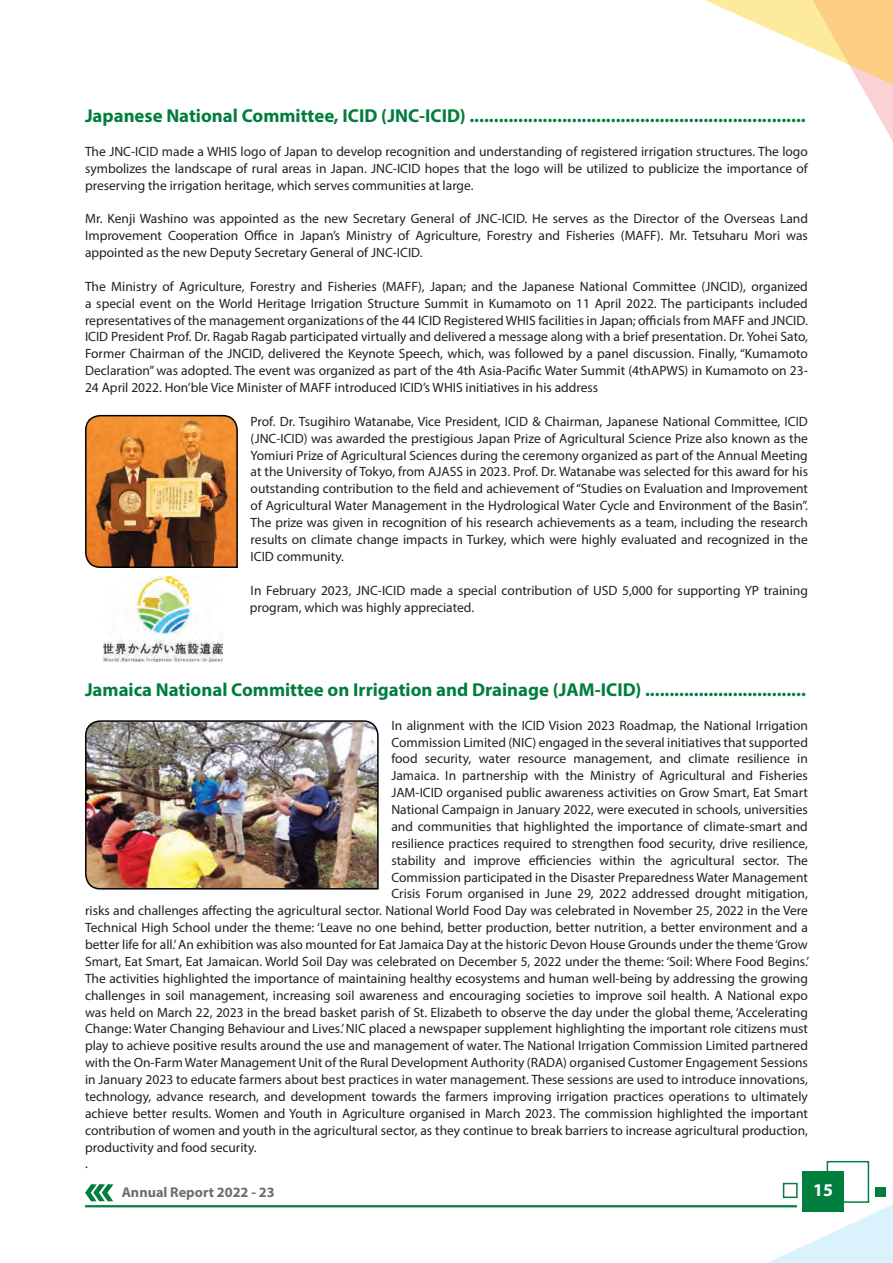
<style>
.page{position:relative;width:893px;height:1263px;background:#fff}
.page>*{position:absolute;margin:0;border:0;box-sizing:border-box;transform-origin:0 0}
.t1{font:700 18.75px "Myriad Pro";color:#007e3d}
.t2{font:700 18px "Myriad Pro";color:#fff}
.t3{font:700 14.25px "Myriad Pro";color:#6c6d70}
.t4{font:13.5px/16.8px "Myriad Pro";color:#231f20;text-align:justify}
</style>
<div class="page">
<svg style="left:694px;top:1188px;width:199px;height:75px"></svg>
<div style="left:827px;top:1161px;width:42px;height:42px;border:2px solid #007e3d"></div>
<div style="left:803px;top:1171px;width:41px;height:40px;background:#007e3d"></div>
<div style="left:875px;top:1187px;width:11px;height:10px;background:#007e3d"></div>
<div style="left:783px;top:1183px;width:15px;height:15px;border:2px solid #007e3d"></div>
<hr style="left:85px;top:1205px;width:712px;height:2px;background:#007e3d">
<svg style="left:705px;top:0;width:188px;height:142px"></svg>
<svg style="left:85px;top:1184px;width:28px;height:17px"></svg>
<img style="left:85px;top:414px;width:153px;height:154px">
<img style="left:104px;top:577px;width:119px;height:85px">
<img style="left:85px;top:720px;width:294px;height:170px">
<h1 class="t1" style="left:85px;top:104px;width:722px">Japanese National Committee, ICID (JNC-ICID) .....................................................................</h1>
<p class="t4" style="left:85px;top:143px;width:724px">The JNC-ICID made a WHIS logo of Japan to develop recognition and understanding of registered irrigation structures. The logo symbolizes the landscape of rural areas in Japan. JNC-ICID hopes that the logo will be utilized to publicize the importance of preserving the irrigation heritage, which serves communities at large.</p>
<p class="t4" style="left:85px;top:210px;width:724px">Mr. Kenji Washino was appointed as the new Secretary General of JNC-ICID. He serves as the Director of the Overseas Land Improvement Cooperation Office in Japan’s Ministry of Agriculture, Forestry and Fisheries (MAFF). Mr. Tetsuharu Mori was appointed as the new Deputy Secretary General of JNC-ICID.</p>
<p class="t4" style="left:85px;top:278px;width:724px">The Ministry of Agriculture, Forestry and Fisheries (MAFF), Japan; and the Japanese National Committee (JNCID), organized a special event on the World Heritage Irrigation Structure Summit in Kumamoto on 11 April 2022. The participants included representatives of the management organizations of the 44 ICID Registered WHIS facilities in Japan; officials from MAFF and JNCID.<br>ICID President Prof. Dr. Ragab Ragab participated virtually and delivered a message along with a brief presentation. Dr. Yohei Sato, Former Chairman of the JNCID, delivered the Keynote Speech, which, was followed by a panel discussion. Finally, “Kumamoto Declaration” was adopted. The event was organized as part of the 4th Asia-Pacific Water Summit (4thAPWS) in Kumamoto on 23- 24 April 2022. Hon’ble Vice Minister of MAFF introduced ICID’s WHIS initiatives in his address</p>
<p class="t4" style="left:251px;top:413px;width:559px">Prof. Dr. Tsugihiro Watanabe, Vice President, ICID &amp; Chairman, Japanese National Committee, ICID (JNC-ICID) was awarded the prestigious Japan Prize of Agricultural Science Prize also known as the Yomiuri Prize of Agricultural Sciences during the ceremony organized as part of the Annual Meeting at the University of Tokyo, from AJASS in 2023. Prof. Dr. Watanabe was selected for this award for his outstanding contribution to the field and achievement of “Studies on Evaluation and Improvement of Agricultural Water Management in the Hydrological Water Cycle and Environment of the Basin”.<br>The prize was given in recognition of his research achievements as a team, including the research results on climate change impacts in Turkey, which were highly evaluated and recognized in the ICID community.</p>
<p class="t4" style="left:250px;top:581px;width:560px">In February 2023, JNC-ICID made a special contribution of USD 5,000 for supporting YP training program, which was highly appreciated.</p>
<h1 class="t1" style="left:85px;top:677px;width:722px">Jamaica National Committee on Irrigation and Drainage (JAM-ICID) .................................</h1>
<p class="t4" style="left:391px;top:716px;width:418px">In alignment with the ICID Vision 2023 Roadmap, the National Irrigation</p>
<p class="t4" style="left:391px;top:733px;width:418px">Commission Limited (NIC) engaged in the several initiatives that supported</p>
<p class="t4" style="left:391px;top:750px;width:418px">food security, water resource management, and climate resilience in</p>
<p class="t4" style="left:391px;top:767px;width:418px">Jamaica. In partnership with the Ministry of Agricultural and Fisheries</p>
<p class="t4" style="left:391px;top:784px;width:418px">JAM-ICID organised public awareness activities on Grow Smart, Eat Smart</p>
<p class="t4" style="left:391px;top:801px;width:418px">National Campaign in January 2022, were executed in schools, universities</p>
<p class="t4" style="left:391px;top:818px;width:418px">and communities that highlighted the importance of climate-smart and</p>
<p class="t4" style="left:391px;top:835px;width:418px">resilience practices required to strengthen food security, drive resilience,</p>
<p class="t4" style="left:391px;top:851px;width:418px">stability and improve efficiencies within the agricultural sector. The</p>
<p class="t4" style="left:391px;top:868px;width:418px">Commission participated in the Disaster Preparedness Water Management</p>
<p class="t4" style="left:391px;top:885px;width:418px">Crisis Forum organised in June 29, 2022 addressed drought mitigation,</p>
<p class="t4" style="left:85px;top:902px;width:724px">risks and challenges affecting the agricultural sector. National World Food Day was celebrated in November 25, 2022 in the Vere</p>
<p class="t4" style="left:85px;top:919px;width:724px">Technical High School under the theme: ‘Leave no one behind, better production, better nutrition, a better environment and a</p>
<p class="t4" style="left:85px;top:936px;width:724px">better life for all.’ An exhibition was also mounted for Eat Jamaica Day at the historic Devon House Grounds under the theme ‘Grow</p>
<p class="t4" style="left:85px;top:953px;width:726px">Smart, Eat Smart, Eat Jamaican. World Soil Day was celebrated on December 5, 2022 under the theme: ‘Soil: Where Food Begins.’</p>
<p class="t4" style="left:85px;top:970px;width:724px">The activities highlighted the importance of maintaining healthy ecosystems and human well-being by addressing the growing</p>
<p class="t4" style="left:85px;top:986px;width:724px">challenges in soil management, increasing soil awareness and encouraging societies to improve soil health. A National expo</p>
<p class="t4" style="left:85px;top:1003px;width:724px">was held on March 22, 2023 in the bread basket parish of St. Elizabeth to observe the day under the global theme, ‘Accelerating</p>
<p class="t4" style="left:85px;top:1020px;width:724px">Change: Water Changing Behaviour and Lives.’ NIC placed a newspaper supplement highlighting the important role citizens must</p>
<p class="t4" style="left:85px;top:1037px;width:724px">play to achieve positive results around the use and management of water. The National Irrigation Commission Limited partnered</p>
<p class="t4" style="left:85px;top:1054px;width:724px">with the On-Farm Water Management Unit of the Rural Development Authority (RADA) organised Customer Engagement Sessions</p>
<p class="t4" style="left:85px;top:1071px;width:724px">in January 2023 to educate farmers about best practices in water management. These sessions are used to introduce innovations,</p>
<p class="t4" style="left:85px;top:1088px;width:724px">technology, advance research, and development towards the farmers improving irrigation practices operations to ultimately</p>
<p class="t4" style="left:85px;top:1105px;width:724px">achieve better results. Women and Youth in Agriculture organised in March 2023. The commission highlighted the important</p>
<p class="t4" style="left:85px;top:1121px;width:724px">contribution of women and youth in the agricultural sector, as they continue to break barriers to increase agricultural production,</p>
<p class="t4" style="left:85px;top:1138px;width:173px">productivity and food security.</p>
<p class="t4" style="left:85px;top:1155px;width:4px">.</p>
<p class="t3" style="left:122px;top:1183px;width:154px">Annual Report 2022 - 23</p>
<h2 class="t2" style="left:813px;top:1178px;width:21px">15</h2>
</div>
